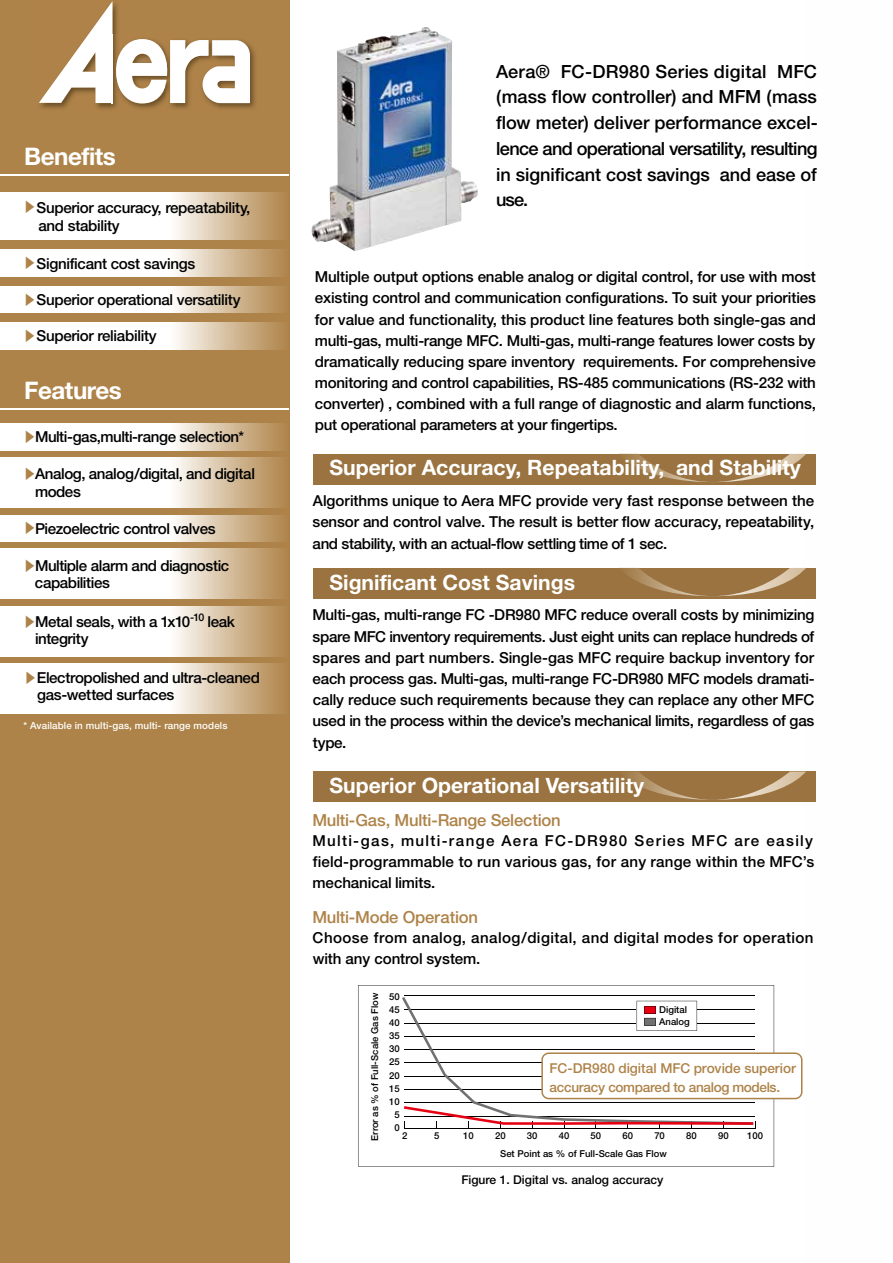
<style>
.page{position:relative;width:893px;height:1263px;background:#fff}
.page>*{position:absolute;margin:0;border:0;box-sizing:border-box;transform-origin:0 0}
.t1{font:700 24.15px "Helvetica Neue";letter-spacing:-.02em;color:#fff}
.t2{font:700 21.15px "Helvetica Neue";color:#fff}
.t3{font:500 18.15px/25.8px "Helvetica Neue";letter-spacing:-.005em;color:#000;text-align:justify}
.t4{font:500 16.65px "Helvetica Neue";letter-spacing:-.015em;color:#ae8349}
.t5{font:500 15.15px/21.1px "Helvetica Neue";letter-spacing:-.02em;color:#000}
.t6{font:500 15.15px/21.1px "Helvetica Neue";letter-spacing:.025em;color:#000}
.t7{font:500 13.65px/19.6px "Helvetica Neue";letter-spacing:-.015em;color:#ae8349}
.t8{font:500 12.15px "Helvetica Neue";color:#000}
.t9{font:500 9.9px "Helvetica Neue";letter-spacing:.01em;color:#fff}
.t10{font:500 9.45px/13.2px "Helvetica Neue";color:#000}
.s1{font-family:"Shin Go Pro Regular 90 pv RKSJ H";font-weight:400;font-size:13.65px;color:#ae8349}
</style>
<div class="page">
<div style="left:0;top:0;width:289px;height:1263px;background:#ae8349"></div>
<img style="left:41px;top:103px;width:71px;height:6px">
<img style="left:128px;top:103px;width:61px;height:6px">
<img style="left:112px;top:103px;width:5px;height:5px">
<img style="left:166px;top:103px;width:10px;height:6px">
<img style="left:217px;top:46px;width:38px;height:63px">
<img style="left:210px;top:103px;width:7px;height:4px">
<svg style="left:39px;top:1px;width:211px;height:102px"></svg>
<svg style="left:0;top:192px;width:282px;height:48px"></svg>
<svg style="left:0;top:250px;width:282px;height:26px"></svg>
<svg style="left:0;top:286px;width:282px;height:27px"></svg>
<svg style="left:0;top:323px;width:282px;height:26px"></svg>
<svg style="left:0;top:424px;width:282px;height:26px"></svg>
<svg style="left:0;top:458px;width:282px;height:50px"></svg>
<svg style="left:0;top:549px;width:282px;height:50px"></svg>
<svg style="left:0;top:606px;width:282px;height:50px"></svg>
<svg style="left:0;top:664px;width:282px;height:50px"></svg>
<svg style="left:0;top:515px;width:282px;height:26px"></svg>
<hr style="left:0;top:174px;width:289px;height:2px;background:#fff">
<hr style="left:0;top:408px;width:289px;height:2px;background:#fff">
<div style="left:313px;top:454px;width:503px;height:31px;background:#9a7340"></div>
<svg style="left:626px;top:454px;width:180px;height:28px"></svg>
<div style="left:313px;top:568px;width:503px;height:31px;background:#9a7340"></div>
<svg style="left:626px;top:568px;width:180px;height:28px"></svg>
<div style="left:313px;top:771px;width:503px;height:31px;background:#9a7340"></div>
<svg style="left:626px;top:771px;width:180px;height:29px"></svg>
<svg style="left:358px;top:985px;width:416px;height:181px"></svg>
<svg style="left:402px;top:997px;width:400px;height:132px"></svg>
<img style="left:311px;top:27px;width:167px;height:224px">
<h1 class="t1" style="left:24px;top:142px;width:93px">Benefits</h1>
<p class="t5" style="left:38px;top:198px;width:213px;line-height:18.1px;text-indent:-16px"><span class="s1">▶</span>Superior accuracy, repeatability, and stability</p>
<p class="t5" style="left:23px;top:252px;width:174px"><span class="s1">▶</span>Significant cost savings</p>
<p class="t5" style="left:23px;top:289px;width:219px"><span class="s1">▶</span>Superior operational versatility</p>
<p class="t5" style="left:23px;top:325px;width:135px"><span class="s1">▶</span>Superior reliability</p>
<h1 class="t1" style="left:24px;top:375px;width:99px">Features</h1>
<p class="t5" style="left:23px;top:426px;width:223px"><span class="s1">▶</span>Multi-gas,multi-range selection*</p>
<p class="t5" style="left:35px;top:465px;width:221px;line-height:17.4px;text-indent:-12px"><span class="s1">▶</span>Analog, analog/digital, and digital modes</p>
<p class="t5" style="left:23px;top:517px;width:194px"><span class="s1">▶</span>Piezoelectric control valves</p>
<p class="t5" style="left:35px;top:556px;width:196px;line-height:17.4px;text-indent:-12px"><span class="s1">▶</span>Multiple alarm and diagnostic capabilities</p>
<p class="t5" style="left:35px;top:612px;width:202px;line-height:17.4px;text-indent:-12px"><span class="s1">▶</span>Metal seals, with a 1x10<sup>-10</sup> leak integrity</p>
<p class="t5" style="left:37px;top:668px;width:224px;line-height:17.4px;text-indent:-14px"><span class="s1">▶</span>Electropolished and ultra-cleaned gas-wetted surfaces</p>
<p class="t9" style="left:24px;top:720px;width:205px">* Available in multi-gas, multi- range models</p>
<p class="t3" style="left:496px;top:58px;width:323px">Aera® FC-DR980 Series digital MFC (mass flow controller) and MFM (mass flow meter) deliver performance excel&shy;lence and operational versatility, resulting in significant cost savings and ease of use.</p>
<p class="t5" style="left:315px;top:266px;width:503px;text-align:justify">Multiple output options enable analog or digital control, for use with most existing control and communication configurations. To suit your priorities for value and functionality, this product line features both single-gas and multi-gas, multi-range MFC. Multi-gas, multi-range features lower costs by dramatically reducing spare inventory requirements. For comprehensive monitoring and control capabilities, RS-485 communications (RS-232 with converter) , combined with a full range of diagnostic and alarm functions, put operational parameters at your fingertips.</p>
<h2 class="t2" style="left:329px;top:455px;width:473px">Superior Accuracy, Repeatability, and Stability</h2>
<p class="t5" style="left:313px;top:490px;width:503px;text-align:justify">Algorithms unique to Aera MFC provide very fast response between the sensor and control valve. The result is better flow accuracy, repeatability, and stability, with an actual-flow settling time of 1 sec.</p>
<h2 class="t2" style="left:329px;top:569px;width:247px">Significant Cost Savings</h2>
<p class="t5" style="left:313px;top:604px;width:504px;text-align:justify">Multi-gas, multi-range FC -DR980 MFC reduce overall costs by minimizing spare MFC inventory requirements. Just eight units can replace hundreds of spares and part numbers. Single-gas MFC require backup inventory for each process gas. Multi-gas, multi-range FC-DR980 MFC models dramati&shy;cally reduce such requirements because they can replace any other MFC used in the process within the device’s mechanical limits, regardless of gas type.</p>
<h2 class="t2" style="left:329px;top:772px;width:316px">Superior Operational Versatility</h2>
<p class="t4" style="left:312px;top:810px;width:250px">Multi-Gas, Multi-Range Selection</p>
<p class="t5" style="left:313px;top:830px;width:503px;text-align:justify">Multi-gas, multi-range Aera FC-DR980 Series MFC are easily field-programmable to run various gas, for any range within the MFC’s mechanical limits.</p>
<p class="t4" style="left:312px;top:907px;width:167px">Multi-Mode Operation</p>
<p class="t6" style="left:313px;top:927px;width:502px">Choose from analog, analog/digital, and digital modes for operation with any control system.</p>
<p class="t10" style="left:368px;top:1141px;width:150px;rotate:-90deg">Error as % of Full-Scale Gas Flow</p>
<p class="t10" style="left:389px;top:989px;width:12px;text-align:center">50<br>45<br>40<br>35<br>30<br>25<br>20<br>15<br>10<br>5<br>0</p>
<p class="t10" style="left:659px;top:1004px;width:32px;line-height:11.7px">Digital<br>Analog</p>
<p class="t7" style="left:549px;top:1058px;width:248px">FC-DR980 digital MFC provide superior accuracy compared to analog models.</p>
<p class="t10" style="left:402px;top:1129px;width:7px">2</p>
<p class="t10" style="left:434px;top:1129px;width:7px">5</p>
<p class="t10" style="left:463px;top:1129px;width:12px">10</p>
<p class="t10" style="left:495px;top:1129px;width:12px">20</p>
<p class="t10" style="left:527px;top:1129px;width:12px">30</p>
<p class="t10" style="left:559px;top:1129px;width:12px">40</p>
<p class="t10" style="left:591px;top:1129px;width:12px">50</p>
<p class="t10" style="left:622px;top:1129px;width:12px">60</p>
<p class="t10" style="left:654px;top:1129px;width:12px">70</p>
<p class="t10" style="left:686px;top:1129px;width:12px">80</p>
<p class="t10" style="left:718px;top:1129px;width:12px">90</p>
<p class="t10" style="left:747px;top:1129px;width:17px">100</p>
<p class="t10" style="left:500px;top:1147px;width:168px">Set Point as % of Full-Scale Gas Flow</p>
<p class="t8" style="left:461px;top:1172px;width:204px">Figure 1. Digital vs. analog accuracy</p>
</div>
